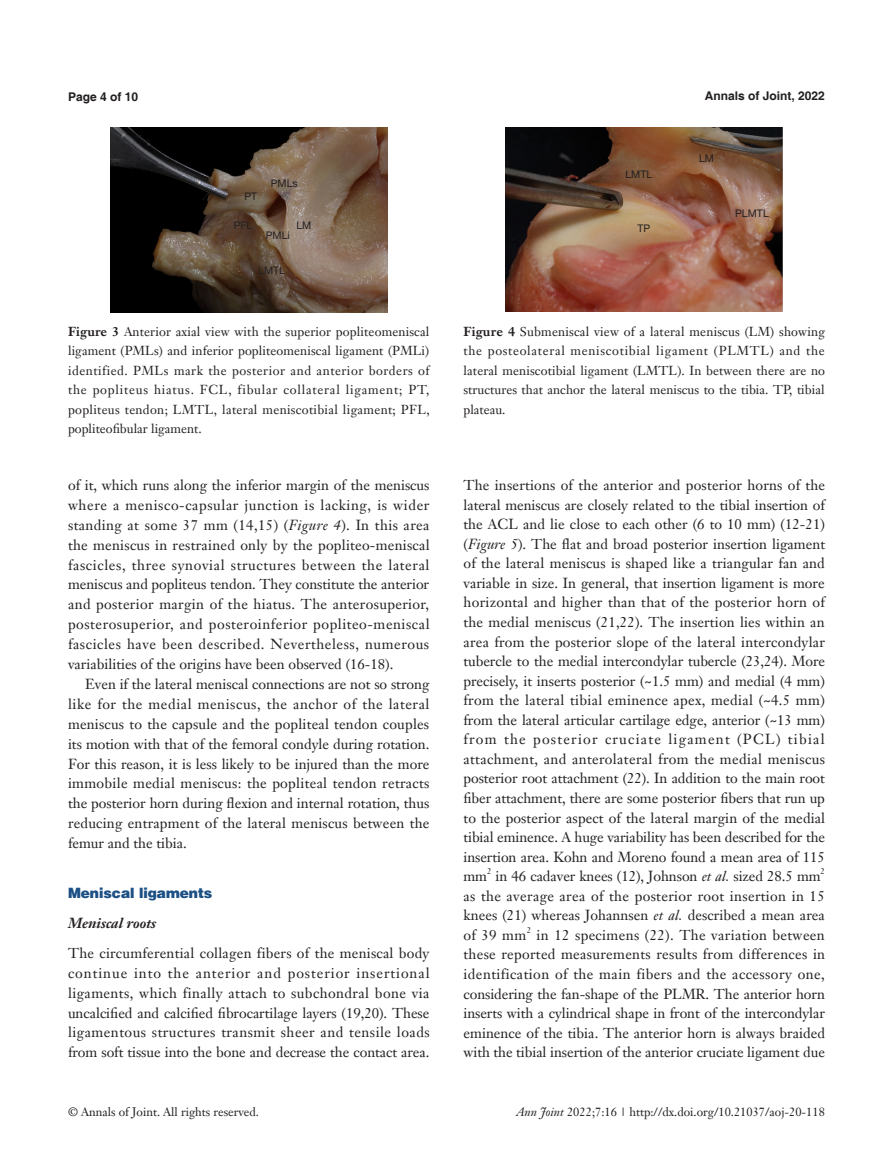
<style>
.page{position:relative;width:893px;height:1170px;background:#fff}
.page>*{position:absolute;margin:0;border:0;box-sizing:border-box;transform-origin:0 0}
.t1{font:14.25px/19.5px "Janson Text LT";letter-spacing:-.005em;color:#231f20;text-align:justify}
.t2{font:900 14.25px "Helvetica";color:#1c5085}
.t3{font:italic 700 14.25px "Janson Text LT";color:#231f20}
.t4{font:12.75px/19.5px "Janson Text LT";letter-spacing:.005em;color:#231f20;text-align:justify}
.t5{font:12px "Janson Text LT";color:#231f20}
.t6{font:700 12px "Helvetica";color:#231f20}
.t7{font:10.5px "Helvetica Neue LT Pro";color:#231f20}
.t8{font:8.25px "Janson Text LT";color:#231f20}
.s1{font-weight:700}
.s2{font-style:italic}
</style>
<div class="page">
<img style="left:111px;top:128px;width:276px;height:184px">
<img style="left:506px;top:128px;width:276px;height:184px">
<p class="t6" style="left:68px;top:89px;width:72px">Page 4 of 10</p>
<p class="t6" style="left:705px;top:88px;width:122px">Annals of Joint, 2022</p>
<p class="t7" style="left:244px;top:189px;width:14px">PT</p>
<p class="t7" style="left:234px;top:219px;width:20px">PFL</p>
<p class="t7" style="left:271px;top:177px;width:29px">PMLs</p>
<p class="t7" style="left:266px;top:229px;width:26px">PMLi</p>
<p class="t7" style="left:296px;top:218px;width:16px">LM</p>
<p class="t7" style="left:258px;top:263px;width:28px">LMTL</p>
<p class="t7" style="left:625px;top:168px;width:28px">LMTL</p>
<p class="t7" style="left:637px;top:221px;width:14px">TP</p>
<p class="t7" style="left:699px;top:152px;width:16px">LM</p>
<p class="t7" style="left:735px;top:207px;width:35px">PLMTL</p>
<p class="t4" style="left:68px;top:321px;width:363px"><span class="s1">Figure 3</span> Anterior axial view with the superior popliteomeniscal ligament (PMLs) and inferior popliteomeniscal ligament (PMLi) identified. PMLs mark the posterior and anterior borders of the popliteus hiatus. FCL, fibular collateral ligament; PT, popliteus tendon; LMTL, lateral meniscotibial ligament; PFL, popliteofibular ligament.</p>
<p class="t4" style="left:463px;top:321px;width:363px"><span class="s1">Figure 4</span> Submeniscal view of a lateral meniscus (LM) showing the posteolateral meniscotibial ligament (PLMTL) and the lateral meniscotibial ligament (LMTL). In between there are no structures that anchor the lateral meniscus to the tibia. TP, tibial plateau.</p>
<p class="t1" style="left:68px;top:475px;width:363px;line-height:20px">of it, which runs along the inferior margin of the meniscus where a menisco-capsular junction is lacking, is wider standing at some 37 mm (14,15) (<span class="s2">Figure 4</span>). In this area the meniscus in restrained only by the popliteo-meniscal fascicles, three synovial structures between the lateral meniscus and popliteus tendon. They constitute the anterior and posterior margin of the hiatus. The anterosuperior, posterosuperior, and posteroinferior popliteo-meniscal fascicles have been described. Nevertheless, numerous variabilities of the origins have been observed (16-18).</p>
<p class="t1" style="left:68px;top:674px;width:363px;line-height:20px;text-indent:17px">Even if the lateral meniscal connections are not so strong like for the medial meniscus, the anchor of the lateral meniscus to the capsule and the popliteal tendon couples its motion with that of the femoral condyle during rotation.<br>For this reason, it is less likely to be injured than the more immobile medial meniscus: the popliteal tendon retracts the posterior horn during flexion and internal rotation, thus reducing entrapment of the lateral meniscus between the femur and the tibia.</p>
<p class="t2" style="left:68px;top:883px;width:146px">Meniscal ligaments</p>
<p class="t3" style="left:68px;top:913px;width:90px">Meniscal roots</p>
<p class="t1" style="left:68px;top:942px;width:363px;line-height:20px">The circumferential collagen fibers of the meniscal body continue into the anterior and posterior insertional ligaments, which finally attach to subchondral bone via uncalcified and calcified fibrocartilage layers (19,20). These ligamentous structures transmit sheer and tensile loads from soft tissue into the bone and decrease the contact area.</p>
<p class="t1" style="left:463px;top:475px;width:363px">The insertions of the anterior and posterior horns of the lateral meniscus are closely related to the tibial insertion of the ACL and lie close to each other (6 to 10 mm) (12-21) (<span class="s2">Figure 5</span>). The flat and broad posterior insertion ligament of the lateral meniscus is shaped like a triangular fan and variable in size. In general, that insertion ligament is more horizontal and higher than that of the posterior horn of the medial meniscus (21,22). The insertion lies within an area from the posterior slope of the lateral intercondylar tubercle to the medial intercondylar tubercle (23,24). More precisely, it inserts posterior (~1.5 mm) and medial (4 mm) from the lateral tibial eminence apex, medial (~4.5 mm) from the lateral articular cartilage edge, anterior (~13 mm) from the posterior cruciate ligament (PCL) tibial attachment, and anterolateral from the medial meniscus posterior root attachment (22). In addition to the main root fiber attachment, there are some posterior fibers that run up to the posterior aspect of the lateral margin of the medial tibial eminence. A huge variability has been described for the insertion area. Kohn and Moreno found a mean area of 115 mm</p>
<p class="t8" style="left:487px;top:866px;width:6px">2</p>
<p class="t1" style="left:496px;top:866px;width:327px">in 46 cadaver knees (12), Johnson <span class="s2">et al.</span> sized 28.5 mm</p>
<p class="t8" style="left:821px;top:866px;width:6px">2</p>
<p class="t1" style="left:463px;top:885px;width:363px">as the average area of the posterior root insertion in 15 knees (21) whereas Johannsen <span class="s2">et al.</span> described a mean area of 39 mm</p>
<p class="t8" style="left:527px;top:924px;width:6px">2</p>
<p class="t1" style="left:463px;top:924px;width:363px;text-indent:73px">in 12 specimens (22). The variation between these reported measurements results from differences in identification of the main fibers and the accessory one, considering the fan-shape of the PLMR. The anterior horn inserts with a cylindrical shape in front of the intercondylar eminence of the tibia. The anterior horn is always braided with the tibial insertion of the anterior cruciate ligament due</p>
<p class="t5" style="left:68px;top:1104px;width:192px">© Annals of Joint. All rights reserved.</p>
<p class="t5" style="left:516px;top:1104px;width:310px"><span class="s2">Ann Joint</span> 2022;7:16 | http://dx.doi.org/10.21037/aoj-20-118</p>
</div>
